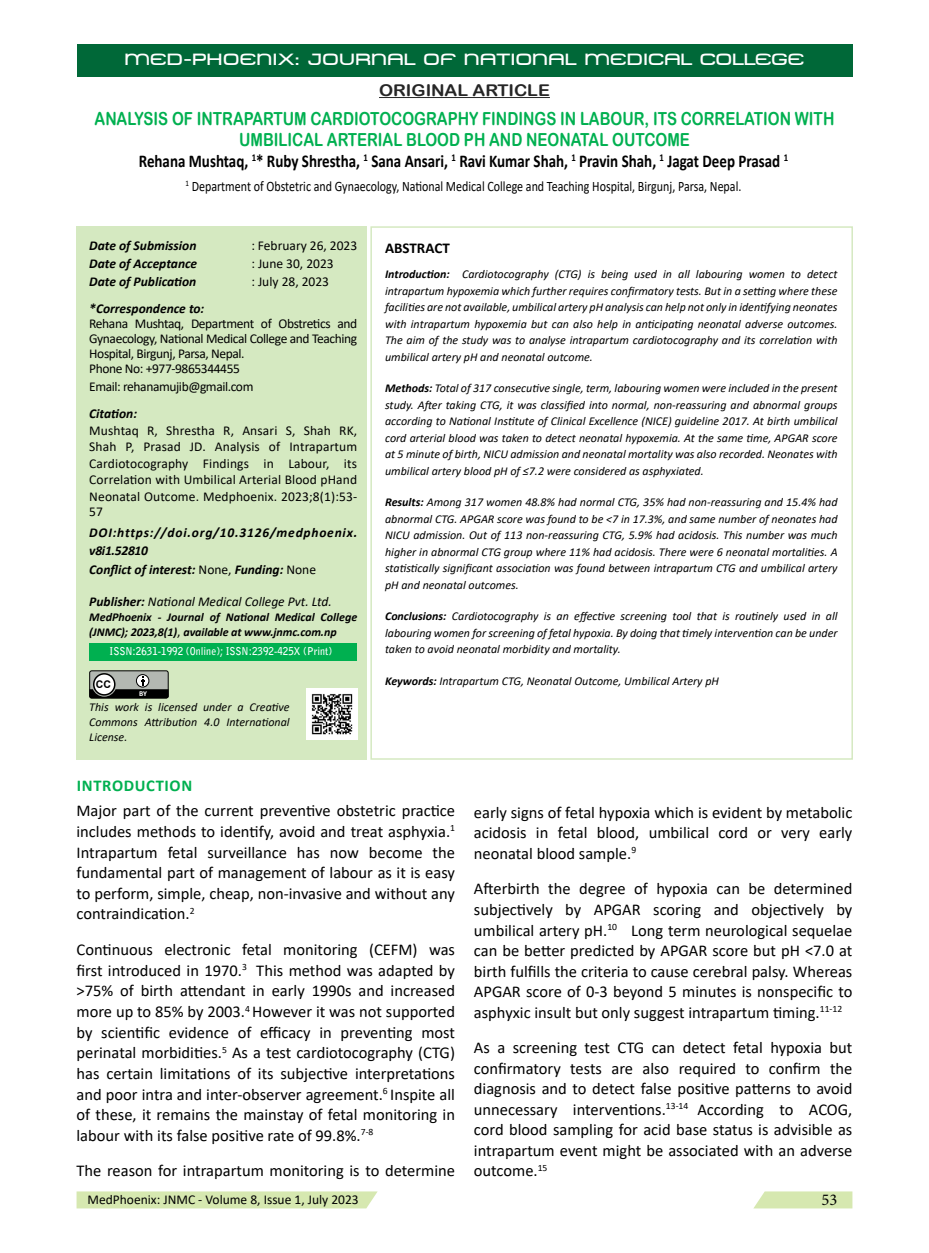
<style>
.page{position:relative;width:929px;height:1253px;background:#fff}
.page>*{position:absolute;margin:0;border:0;box-sizing:border-box;transform-origin:0 0}
.t1{font:18px/21px "Arial Rounded MT Bold";color:#00b050;text-align:center;scale:.83 1}
.t2{font:700 18px "Calibri";color:#000;scale:.83 1}
.t3{font:16.5px/20.7px "Calibri";color:#000;text-align:justify}
.t4{font:700 16.5px "Calibri";letter-spacing:.04em;color:#00b050}
.t5{font:16.5px "Minion Pro";color:#000}
.t6{font:16.2px "Metro DF";color:#fff;scale:1.1 1}
.t7{font:16.2px "Arial Rounded MT Bold";color:#262626;scale:1.1 1}
.t8{font:700 15px "Calibri";color:#000}
.t9{font:14.4px "Calibri";color:#000;scale:.83 1}
.t10{font:13.5px/16.5px "Calibri";letter-spacing:-.03em;color:#000}
.t11{font:italic 700 13.5px "Calibri";color:#000}
.t12{font:13.5px "Calibri";color:#000}
.t13{font:italic 700 13.5px/18px "Calibri";letter-spacing:.055em;color:#000}
.t14{font:italic 13.5px "Calibri";color:#000}
.t15{font:italic 12px/16.5px "Calibri";color:#000;text-align:justify}
.t16{font:italic 700 12px/15px "Calibri";color:#000}
.t17{font:700 10.8px "Bell Gothic Std";color:#fff;scale:.92 1}
.t18{font:700 10.5px "Arial";color:#000}
.t19{font:700 7.5px "Calibri";color:#fff}
.s1{font-weight:400;font-style:normal}
.s2{font-weight:700}
.s3{font-weight:400;font-style:normal;font-size:13.5px}
</style>
<div class="page">
<svg style="left:77px;top:1191px;width:301px;height:17px;background:#d7e9b3"></svg>
<svg style="left:754px;top:1191px;width:98px;height:17px;background:#d9e9b6"></svg>
<div style="left:77px;top:44px;width:775px;height:33px;background:#006838"></div>
<div style="left:77px;top:226px;width:290px;height:534px;background:#d5e9c1"></div>
<div style="left:370px;top:226px;width:483px;height:534px;border:2px solid #d5e9c1"></div>
<div style="left:89px;top:643px;width:268px;height:17px;background:#00b050"></div>
<div style="left:90px;top:671px;width:78px;height:27px;background:#b3b8b2;border-radius:2px"></div>
<div style="left:89px;top:670px;width:80px;height:28px;border:1px solid #000;border-radius:2px"></div>
<div style="left:93px;top:673px;width:23px;height:23px;border:2px solid #000;border-radius:50%"></div>
<div style="left:136px;top:674px;width:13px;height:13px;border:1px solid #000;border-radius:50%"></div>
<svg style="left:89px;top:676px;width:80px;height:22px"></svg>
<hr style="left:379px;top:97px;width:171px;height:1px;background:#262626">
<img style="left:306px;top:688px;width:51px;height:51px">
<h3 class="t6" style="left:125px;top:51px;width:620px">MED-PHOENIX: JOURNAL OF NATIONAL MEDICAL COLLEGE</h3>
<h3 class="t7" style="left:379px;top:81px;width:157px">ORIGINAL ARTICLE</h3>
<h1 class="t1" style="left:95px;top:108px;width:893px">ANALYSIS OF INTRAPARTUM CARDIOTOCOGRAPHY FINDINGS IN LABOUR, ITS CORRELATION WITH<br>UMBILICAL ARTERIAL BLOOD PH AND NEONATAL OUTCOME</h1>
<h1 class="t2" style="left:139px;top:148px;width:784px">Rehana Mushtaq, <sup>1</sup>* Ruby Shrestha, <sup>1</sup> Sana Ansari, <sup>1</sup> Ravi Kumar Shah, <sup>1</sup> Pravin Shah, <sup>1</sup> Jagat Deep Prasad <sup>1</sup></h1>
<p class="t9" style="left:185px;top:176px;width:671px"><sup>1</sup> Department of Obstetric and Gynaecology, National Medical College and Teaching Hospital, Birgunj, Parsa, Nepal.</p>
<p class="t11" style="left:89px;top:236px;width:109px">Date of Submission</p>
<p class="t12" style="left:251px;top:236px;width:107px">: February 26, 2023</p>
<p class="t11" style="left:89px;top:254px;width:109px">Date of Acceptance</p>
<p class="t12" style="left:251px;top:254px;width:84px">: June 30, 2023</p>
<p class="t11" style="left:89px;top:272px;width:109px">Date of Publication</p>
<p class="t12" style="left:251px;top:272px;width:79px">: July 28, 2023</p>
<p class="t11" style="left:89px;top:299px;width:117px">*Correspondence to:</p>
<p class="t10" style="left:89px;top:316px;width:269px;line-height:15px">Rehana Mushtaq, Department of Obstretics and Gynaecology, National Medical College and Teaching Hospital, Birgunj, Parsa, Nepal.<br>Phone No: +977-9865344455</p>
<p class="t10" style="left:89px;top:378px;width:166px">Email: rehanamujib@gmail.com</p>
<p class="t11" style="left:89px;top:404px;width:49px">Citation:</p>
<p class="t10" style="left:89px;top:422px;width:269px;text-align:justify">Mushtaq R, Shrestha R, Ansari S, Shah RK, Shah P, Prasad JD. Analysis of Intrapartum Cardiotocography Findings in Labour, its Correlation with Umbilical Arterial Blood pHand Neonatal Outcome. Medphoenix. 2023;8(1):53-</p>
<p class="t10" style="left:89px;top:503px;width:15px">57</p>
<p class="t13" style="left:89px;top:523px;width:269px">DOI:https://doi.org/10.3126/medphoenix. v8i1.52810</p>
<p class="t11" style="left:89px;top:560px;width:228px">Conflict of interest: <span class="s1">None,</span> Funding: <span class="s1">None</span></p>
<p class="t14" style="left:89px;top:592px;width:244px"><span class="s2">Publisher:</span> National Medical College Pvt. Ltd.</p>
<p class="t16" style="left:89px;top:609px;width:269px">MedPhoenix - Journal of National Medical College (JNMC); 2023,8(1)<span class="s3">,</span> available at www.jnmc.com.np</p>
<p class="t17" style="left:109px;top:645px;width:244px">ISSN:2631-1992 (Online); ISSN:2392-425X (Print)</p>
<p class="t18" style="left:96px;top:677px;width:17px">CC</p>
<p class="t19" style="left:139px;top:688px;width:9px">BY</p>
<p class="t15" style="left:89px;top:698px;width:202px;line-height:15px">This work is licensed under a Creative Commons Attribution 4.0 International License.</p>
<p class="t8" style="left:385px;top:237px;width:66px">ABSTRACT</p>
<p class="t15" style="left:385px;top:265px;width:454px"><span class="s2">Introduction:</span> Cardiotocography (CTG) is being used in all labouring women to detect intrapartum hypoxemia which further requires confirmatory tests. But in a setting where these facilities are not available, umbilical artery pH analysis can help not only in identifying neonates with intrapartum hypoxemia but can also help in anticipating neonatal adverse outcomes.<br>The aim of the study was to analyse intrapartum cardiotocography and its correlation with umbilical artery pH and neonatal outcome.</p>
<p class="t15" style="left:385px;top:379px;width:454px"><span class="s2">Methods:</span> Total of 317 consecutive single, term, labouring women were included in the present study. After taking CTG, it was classified into normal, non-reassuring and abnormal groups according to National Institute of Clinical Excellence (NICE) guideline 2017. At birth umbilical cord arterial blood was taken to detect neonatal hypoxemia. At the same time, APGAR score at 5 minute of birth, NICU admission and neonatal mortality was also recorded. Neonates with umbilical artery blood pH of ≤7.2 were considered as asphyxiated.</p>
<p class="t15" style="left:385px;top:493px;width:454px"><span class="s2">Results:</span> Among 317 women 48.8% had normal CTG, 35% had non-reassuring and 15.4% had abnormal CTG. APGAR score was found to be &lt;7 in 17.3%, and same number of neonates had NICU admission. Out of 113 non-reassuring CTG, 5.9% had acidosis. This number was much higher in abnormal CTG group where 11% had acidosis. There were 6 neonatal mortalities. A statistically significant association was found between intrapartum CTG and umbilical artery pH and neonatal outcomes.</p>
<p class="t15" style="left:385px;top:607px;width:454px"><span class="s2">Conclusions:</span> Cardiotocography is an effective screening tool that is routinely used in all labouring women for screening of fetal hypoxia. By doing that timely intervention can be under taken to avoid neonatal morbidity and mortality.</p>
<p class="t15" style="left:385px;top:672px;width:335px"><span class="s2">Keywords:</span> Intrapartum CTG, Neonatal Outcome, Umbilical Artery pH</p>
<h2 class="t4" style="left:77px;top:774px;width:117px">INTRODUCTION</h2>
<p class="t3" style="left:77px;top:800px;width:380px">Major part of the current preventive obstetric practice includes methods to identify, avoid and treat asphyxia.<sup>1<br></sup>Intrapartum fetal surveillance has now become the fundamental part of management of labour as it is easy to perform, simple, cheap, non-invasive and without any contraindication.<sup>2</sup></p>
<p class="t3" style="left:77px;top:939px;width:380px">Continuous electronic fetal monitoring (CEFM) was first introduced in 1970.<sup>3</sup> This method was adapted by &gt;75% of birth attendant in early 1990s and increased more up to 85% by 2003.<sup>4</sup> However it was not supported by scientific evidence of efficacy in preventing most perinatal morbidities.<sup>5</sup> As a test cardiotocography (CTG) has certain limitations of its subjective interpretations and poor intra and inter-observer agreement.<sup>6</sup> Inspite all of these, it remains the mainstay of fetal monitoring in labour with its false positive rate of 99.8%.<sup>7-8</sup></p>
<h2 class="t3" style="left:77px;top:1160px;width:380px">The reason for intrapartum monitoring is to determine</h2>
<h2 class="t3" style="left:474px;top:802px;width:380px">early signs of fetal hypoxia which is evident by metabolic acidosis in fetal blood, umbilical cord or very early neonatal blood sample.<sup>9</sup></h2>
<p class="t3" style="left:474px;top:878px;width:380px">Afterbirth the degree of hypoxia can be determined subjectively by APGAR scoring and objectively by umbilical artery pH.<sup>10</sup> Long term neurological sequelae can be better predicted by APGAR score but pH &lt;7.0 at birth fulfills the criteria to cause cerebral palsy. Whereas APGAR score of 0-3 beyond 5 minutes is nonspecific to asphyxic insult but only suggest intrapartum timing.<sup>11-12</sup></p>
<p class="t3" style="left:474px;top:1037px;width:380px">As a screening test CTG can detect fetal hypoxia but confirmatory tests are also required to confirm the diagnosis and to detect false positive patterns to avoid unnecessary interventions.<sup>13-14</sup> According to ACOG, cord blood sampling for acid base status is advisible as intrapartum event might be associated with an adverse outcome.<sup>15</sup></p>
<p class="t12" style="left:87px;top:1189px;width:273px">MedPhoenix: JNMC - Volume 8, Issue 1, July 2023</p>
<h2 class="t5" style="left:821px;top:1189px;width:17px">53</h2>
</div>
